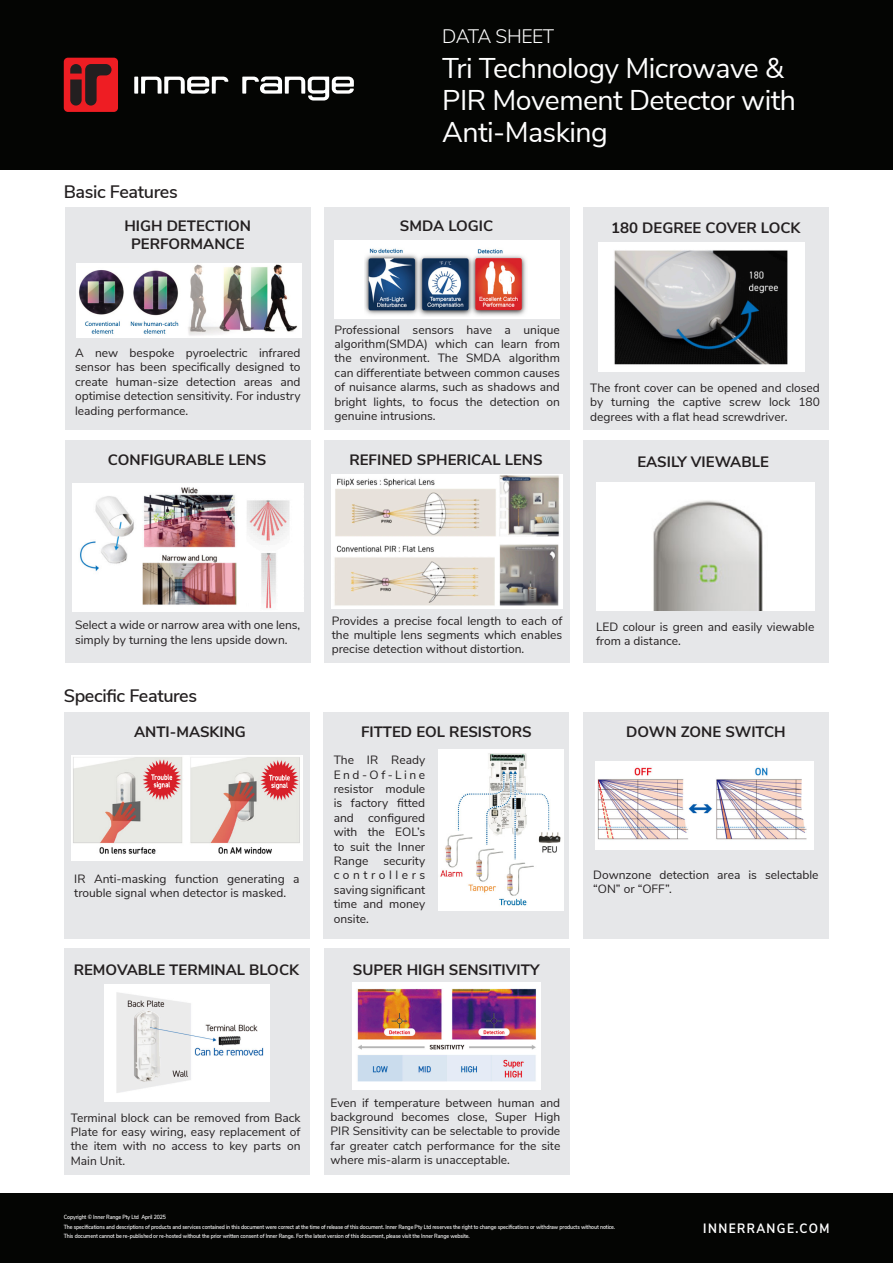
<style>
.page{position:relative;width:893px;height:1263px;background:#fff}
.page>*{position:absolute;margin:0;border:0;box-sizing:border-box;transform-origin:0 0}
.t1{font:28.5px/31.8px "Nunito Sans";letter-spacing:-.02em;color:#fff}
.t2{font:300 19.5px "Nunito Sans";letter-spacing:-.035em;color:#fff}
.Sub_Heading{font:600 18px "Nunito Sans";letter-spacing:-.02em;color:#231f20}
.t3{font:700 15px "Nunito Sans";color:#231f20}
.t4{font:700 13.5px "Nunito Sans";letter-spacing:.12em;color:#fff;scale:.88 1}
.t5{font:12px/14.4px "Nunito Sans";color:#231f20;text-align:justify}
.Footer_Text{font:600 6px/9.4px "Nunito Sans";letter-spacing:-.02em;color:#fff;scale:.88 1}
</style>
<div class="page">
<div style="left:0;top:0;width:893px;height:170px;background:#040503"></div>
<div style="left:0;top:1193px;width:893px;height:70px;background:#040503"></div>
<svg style="left:134px;top:77px;width:4px;height:17px"></svg>
<svg style="left:141px;top:77px;width:87px;height:17px"></svg>
<svg style="left:242px;top:76px;width:112px;height:25px"></svg>
<div style="left:64px;top:58px;width:54px;height:54px;background:#ee1d23;border-radius:4px"></div>
<svg style="left:70px;top:64px;width:42px;height:42px"></svg>
<div style="left:65px;top:207px;width:245px;height:222px;background:#e6e7e9"></div>
<div style="left:324px;top:207px;width:246px;height:222px;background:#e6e7e9"></div>
<div style="left:65px;top:441px;width:246px;height:222px;background:#e6e7e9"></div>
<img style="left:72px;top:483px;width:231px;height:129px">
<div style="left:324px;top:441px;width:246px;height:222px;background:#e6e7e9"></div>
<img style="left:332px;top:475px;width:230px;height:134px">
<div style="left:583px;top:441px;width:246px;height:222px;background:#e6e7e9"></div>
<img style="left:596px;top:482px;width:218px;height:129px">
<div style="left:583px;top:207px;width:246px;height:222px;background:#e6e7e9"></div>
<img style="left:598px;top:243px;width:206px;height:128px">
<div style="left:583px;top:712px;width:246px;height:226px;background:#e6e7e9"></div>
<div style="left:64px;top:712px;width:246px;height:226px;background:#e6e7e9"></div>
<img style="left:71px;top:755px;width:232px;height:105px">
<div style="left:323px;top:712px;width:246px;height:226px;background:#e6e7e9"></div>
<img style="left:439px;top:749px;width:124px;height:161px">
<div style="left:438px;top:775px;width:29px;height:17px;background:#fff"></div>
<img style="left:595px;top:761px;width:219px;height:89px">
<div style="left:64px;top:949px;width:246px;height:226px;background:#e6e7e9"></div>
<img style="left:104px;top:984px;width:165px;height:117px">
<div style="left:324px;top:949px;width:245px;height:226px;background:#e6e7e9"></div>
<img style="left:352px;top:982px;width:189px;height:107px">
<img style="left:77px;top:264px;width:225px;height:73px">
<div style="left:335px;top:240px;width:225px;height:78px;background:#fff"></div>
<img style="left:365px;top:248px;width:161px;height:68px">
<p class="t2" style="left:442px;top:22px;width:114px">DATA SHEET</p>
<p class="Sub_Heading" style="left:64px;top:178px;width:115px">Basic Features</p>
<p class="t3" style="left:124px;top:215px;width:128px">HIGH DETECTION</p>
<p class="t3" style="left:131px;top:233px;width:115px">PERFORMANCE</p>
<p class="t5" style="left:75px;top:345px;width:227px">A new bespoke pyroelectric infrared sensor has been specifically designed to create human-size detection areas and optimise detection sensitivity. For industry leading performance.</p>
<p class="t3" style="left:108px;top:449px;width:160px">CONFIGURABLE LENS</p>
<p class="t1" style="left:442px;top:51px;width:355px">Tri Technology Microwave &amp;<br>PIR Movement Detector with<br>Anti-Masking</p>
<p class="t3" style="left:400px;top:215px;width:95px">SMDA LOGIC</p>
<p class="t3" style="left:611px;top:217px;width:191px">180 DEGREE COVER LOCK</p>
<p class="t5" style="left:335px;top:321px;width:227px">Professional sensors have a unique algorithm(SMDA) which can learn from the environment. The SMDA algorithm can differentiate between common causes of nuisance alarms, such as shadows and bright lights, to focus the detection on genuine intrusions.</p>
<p class="t3" style="left:349px;top:449px;width:195px">REFINED SPHERICAL LENS</p>
<p class="t5" style="left:590px;top:380px;width:231px">The front cover can be opened and closed by turning the captive screw lock 180 degrees with a flat head screwdriver.</p>
<p class="t3" style="left:638px;top:450px;width:133px">EASILY VIEWABLE</p>
<p class="t5" style="left:75px;top:617px;width:227px">Select a wide or narrow area with one lens, simply by turning the lens upside down.</p>
<p class="t5" style="left:332px;top:613px;width:232px">Provides a precise focal length to each of the multiple lens segments which enables precise detection without distortion.</p>
<p class="t5" style="left:596px;top:618px;width:220px">LED colour is green and easily viewable from a distance.</p>
<p class="Sub_Heading" style="left:64px;top:682px;width:135px">Specific Features</p>
<p class="t3" style="left:134px;top:721px;width:113px">ANTI-MASKING</p>
<p class="t3" style="left:361px;top:721px;width:172px">FITTED EOL RESISTORS</p>
<p class="t3" style="left:626px;top:721px;width:161px">DOWN ZONE SWITCH</p>
<p class="t5" style="left:74px;top:870px;width:227px">IR Anti-masking function generating a trouble signal when detector is masked.</p>
<p class="t5" style="left:334px;top:752px;width:93px">The IR Ready End-Of-Line resistor module is factory fitted and configured with the EOL’s to suit the Inner Range security controllers saving significant time and money onsite.</p>
<p class="t5" style="left:593px;top:866px;width:227px">Downzone detection area is selectable “ON” or “OFF”.</p>
<p class="t3" style="left:74px;top:958px;width:227px">REMOVABLE TERMINAL BLOCK</p>
<p class="t3" style="left:353px;top:958px;width:188px">SUPER HIGH SENSITIVITY</p>
<p class="t5" style="left:71px;top:1109px;width:231px">Terminal block can be removed from Back Plate for easy wiring, easy replacement of the item with no access to key parts on Main Unit.</p>
<p class="Footer_Text" style="left:64px;top:1211px;width:118px">Copyright © Inner Range Pty Ltd April 2025</p>
<p class="t5" style="left:331px;top:1094px;width:231px">Even if temperature between human and background becomes close, Super High PIR Sensitivity can be selectable to provide far greater catch performance for the site where mis-alarm is unacceptable.</p>
<p class="Footer_Text" style="left:64px;top:1221px;width:628px">The specifications and descriptions of products and services contained in this document were correct at the time of release of this document. Inner Range Pty Ltd reserves the right to change specifications or withdraw products without notice.<br>This document cannot be re-published or re-hosted without the prior written consent of Inner Range. For the latest version of this document, please visit the Inner Range website.</p>
<p class="t4" style="left:703px;top:1218px;width:145px">INNERRANGE.COM</p>
</div>
